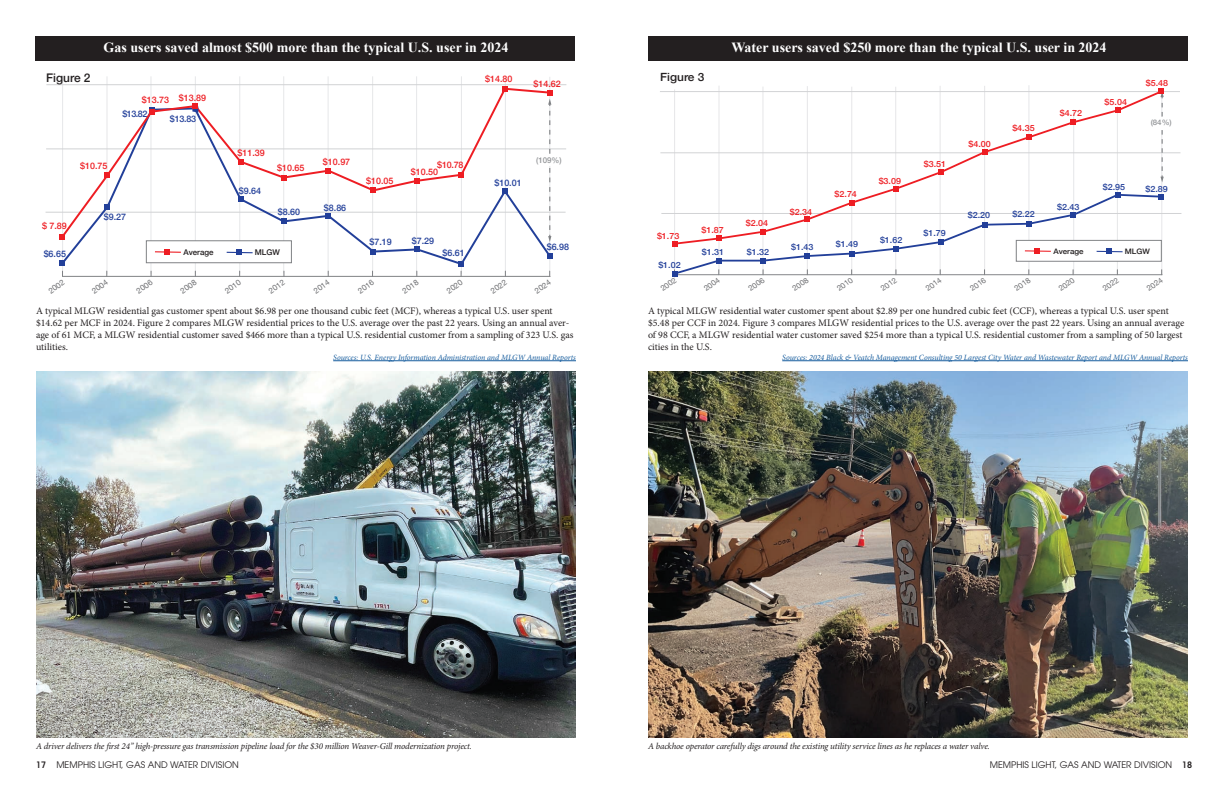
<style>
.page{position:relative;width:1224px;height:792px;background:#fff}
.page>*{position:absolute;margin:0;border:0;box-sizing:border-box;transform-origin:0 0}
.t1{font:700 14px "Times New Roman";color:#fff}
.t2{font:500 11.9px "Helvetica Neue";color:#231f20}
.t3{font:500 11.3px "Helvetica Neue";color:#231f20;scale:1.05 1}
.t4{font:10px/12px "Minion Pro";color:#231f20}
.t5{font:italic 9px "Minion Pro";letter-spacing:-.02em;color:#231f20}
.t6{font:9px "Avant Garde CE";color:#231f20}
.t7{font:500 8.9px "Helvetica Neue";color:#ee1d23}
.t8{font:500 8.9px "Helvetica Neue";color:#223f99}
.t9{font:500 8.5px "Helvetica Neue";color:#ee1d23;scale:1.05 1}
.t10{font:500 8.5px "Helvetica Neue";color:#223f99;scale:1.05 1}
.t11{font:italic 8px "Minion Pro";letter-spacing:-.01em;color:#175d9e}
.t12{font:8px "Minion Pro";color:#231f20}
.t13{font:7.9px "Helvetica Neue";color:#6c6d70}
.t14{font:500 7.9px "Helvetica Neue";color:#231f20}
.t15{font:500 7.9px "Helvetica Neue";color:#939598}
.t16{font:7.7px "Helvetica Neue";color:#6c6d70}
.t17{font:500 7.5px "Helvetica Neue";color:#231f20;scale:1.05 1}
.t18{font:500 7.5px "Helvetica Neue";color:#939598;scale:1.05 1}
.s1{font-family:"Avant Garde";font-weight:600;font-stretch:condensed}
</style>
<div class="page">
<hr style="left:719px;top:86px;width:1px;height:188px;background:#e6e7e9">
<hr style="left:674px;top:89px;width:1px;height:189px;background:#e6e7e9">
<hr style="left:763px;top:87px;width:1px;height:187px;background:#e6e7e9">
<hr style="left:807px;top:86px;width:1px;height:188px;background:#e6e7e9">
<hr style="left:852px;top:87px;width:1px;height:187px;background:#e6e7e9">
<hr style="left:896px;top:87px;width:1px;height:187px;background:#e6e7e9">
<hr style="left:940px;top:86px;width:1px;height:188px;background:#e6e7e9">
<hr style="left:984px;top:86px;width:1px;height:188px;background:#e6e7e9">
<hr style="left:1029px;top:85px;width:1px;height:189px;background:#e6e7e9">
<hr style="left:660px;top:153px;width:520px;height:1px;background:#d1d2d4">
<hr style="left:660px;top:91px;width:520px;height:1px;background:#d1d2d4">
<hr style="left:661px;top:213px;width:520px;height:1px;background:#d1d2d4">
<svg style="left:672px;top:89px;width:492px;height:187px"></svg>
<div style="left:1140px;top:117px;width:12px;height:11px;background:#fff"></div>
<div style="left:1149px;top:117px;width:25px;height:13px;background:#fff"></div>
<div style="left:648px;top:36px;width:540px;height:25px;background:#231f20"></div>
<img style="left:648px;top:371px;width:540px;height:366px">
<div style="left:35px;top:36px;width:540px;height:25px;background:#231f20"></div>
<img style="left:36px;top:371px;width:540px;height:366px">
<hr style="left:107px;top:76px;width:1px;height:198px;background:#e6e7e9">
<hr style="left:62px;top:76px;width:1px;height:199px;background:#e6e7e9">
<hr style="left:151px;top:76px;width:1px;height:198px;background:#e6e7e9">
<hr style="left:195px;top:76px;width:1px;height:198px;background:#e6e7e9">
<hr style="left:240px;top:76px;width:1px;height:197px;background:#e6e7e9">
<hr style="left:284px;top:76px;width:1px;height:197px;background:#e6e7e9">
<hr style="left:328px;top:76px;width:1px;height:198px;background:#e6e7e9">
<hr style="left:372px;top:76px;width:1px;height:198px;background:#e6e7e9">
<hr style="left:416px;top:76px;width:1px;height:199px;background:#e6e7e9">
<hr style="left:461px;top:76px;width:1px;height:198px;background:#e6e7e9">
<hr style="left:550px;top:77px;width:1px;height:198px;background:#e6e7e9">
<hr style="left:505px;top:77px;width:1px;height:198px;background:#e6e7e9">
<hr style="left:46px;top:85px;width:520px;height:1px;background:#d1d2d4">
<hr style="left:46px;top:149px;width:520px;height:1px;background:#d1d2d4">
<hr style="left:46px;top:212px;width:520px;height:1px;background:#d1d2d4">
<hr style="left:62px;top:276px;width:488px;height:1px;background:#808285">
<svg style="left:60px;top:86px;width:493px;height:190px"></svg>
<div style="left:536px;top:154px;width:26px;height:12px;background:#fff"></div>
<hr style="left:333px;top:361px;width:243px;height:1px;background:#175d9e">
<hr style="left:782px;top:361px;width:406px;height:1px;background:#175d9e">
<h1 class="t1" style="left:104px;top:38px;width:406px">Gas users saved almost $500 more than the typical U.S. user in 2024</h1>
<h1 class="t1" style="left:731px;top:38px;width:377px">Water users saved $250 more than the typical U.S. user in 2024</h1>
<p class="t2" style="left:46px;top:68px;width:46px">Figure 2</p>
<p class="t7" style="left:485px;top:72px;width:29px">$14.80</p>
<p class="t7" style="left:534px;top:77px;width:29px">$14.62</p>
<p class="t3" style="left:660px;top:68px;width:44px">Figure 3</p>
<p class="t9" style="left:1146px;top:76px;width:23px">$5.48</p>
<p class="t7" style="left:142px;top:92px;width:29px">$13.73</p>
<p class="t7" style="left:179px;top:90px;width:29px">$13.89</p>
<p class="t9" style="left:1105px;top:95px;width:23px">$5.04</p>
<p class="t8" style="left:122px;top:107px;width:27px">$13.82</p>
<p class="t8" style="left:170px;top:111px;width:28px">$13.83</p>
<p class="t9" style="left:1012px;top:121px;width:23px">$4.35</p>
<p class="t9" style="left:1060px;top:106px;width:23px">$4.72</p>
<p class="t18" style="left:1151px;top:117px;width:22px">(84%)</p>
<p class="t7" style="left:80px;top:159px;width:29px">$10.75</p>
<p class="t7" style="left:237px;top:146px;width:29px">$11.39</p>
<p class="t8" style="left:239px;top:183px;width:24px">$9.64</p>
<p class="t7" style="left:277px;top:160px;width:29px">$10.65</p>
<p class="t7" style="left:323px;top:155px;width:29px">$10.97</p>
<p class="t7" style="left:366px;top:174px;width:29px">$10.05</p>
<p class="t7" style="left:437px;top:157px;width:28px">$10.78</p>
<p class="t7" style="left:411px;top:165px;width:29px">$10.50</p>
<p class="t8" style="left:494px;top:175px;width:29px">$10.01</p>
<p class="t15" style="left:536px;top:154px;width:27px">(109%)</p>
<p class="t9" style="left:835px;top:187px;width:23px">$2.74</p>
<p class="t9" style="left:879px;top:174px;width:23px">$3.09</p>
<p class="t9" style="left:924px;top:157px;width:23px">$3.51</p>
<p class="t9" style="left:968px;top:137px;width:23px">$4.00</p>
<p class="t10" style="left:1103px;top:180px;width:23px">$2.95</p>
<p class="t10" style="left:1145px;top:182px;width:23px">$2.89</p>
<p class="t7" style="left:42px;top:219px;width:26px">$ 7.89</p>
<p class="t8" style="left:104px;top:210px;width:24px">$9.27</p>
<p class="t8" style="left:278px;top:205px;width:24px">$8.60</p>
<p class="t8" style="left:44px;top:247px;width:24px">$6.65</p>
<p class="t14" style="left:184px;top:246px;width:31px">Average</p>
<p class="t14" style="left:255px;top:246px;width:27px">MLGW</p>
<p class="t8" style="left:324px;top:200px;width:24px">$8.86</p>
<p class="t8" style="left:370px;top:235px;width:24px">$7.19</p>
<p class="t8" style="left:412px;top:234px;width:24px">$7.29</p>
<p class="t8" style="left:443px;top:246px;width:24px">$6.61</p>
<p class="t8" style="left:547px;top:240px;width:24px">$6.98</p>
<p class="t9" style="left:657px;top:229px;width:23px">$1.73</p>
<p class="t9" style="left:701px;top:223px;width:23px">$1.87</p>
<p class="t10" style="left:702px;top:246px;width:23px">$1.31</p>
<p class="t9" style="left:746px;top:216px;width:23px">$2.04</p>
<p class="t10" style="left:747px;top:245px;width:23px">$1.32</p>
<p class="t9" style="left:790px;top:205px;width:23px">$2.34</p>
<p class="t10" style="left:791px;top:240px;width:23px">$1.43</p>
<p class="t10" style="left:836px;top:237px;width:23px">$1.49</p>
<p class="t10" style="left:880px;top:233px;width:23px">$1.62</p>
<p class="t10" style="left:923px;top:226px;width:23px">$1.79</p>
<p class="t10" style="left:968px;top:208px;width:23px">$2.20</p>
<p class="t10" style="left:1012px;top:207px;width:23px">$2.22</p>
<p class="t10" style="left:1057px;top:200px;width:23px">$2.43</p>
<p class="t17" style="left:1054px;top:245px;width:30px">Average</p>
<p class="t17" style="left:1125px;top:245px;width:25px">MLGW</p>
<p class="t10" style="left:658px;top:258px;width:23px">$1.02</p>
<p class="t13" style="left:46px;top:287px;width:19px;rotate:-36deg">2002</p>
<p class="t13" style="left:89px;top:287px;width:19px;rotate:-36deg">2004</p>
<p class="t13" style="left:134px;top:287px;width:19px;rotate:-36deg">2006</p>
<p class="t13" style="left:178px;top:287px;width:19px;rotate:-36deg">2008</p>
<p class="t13" style="left:222px;top:287px;width:19px;rotate:-36deg">2010</p>
<p class="t13" style="left:266px;top:287px;width:19px;rotate:-36deg">2012</p>
<p class="t13" style="left:311px;top:287px;width:19px;rotate:-36deg">2014</p>
<p class="t13" style="left:356px;top:287px;width:19px;rotate:-36deg">2016</p>
<p class="t13" style="left:400px;top:287px;width:19px;rotate:-36deg">2018</p>
<p class="t13" style="left:444px;top:287px;width:19px;rotate:-36deg">2020</p>
<p class="t13" style="left:488px;top:287px;width:19px;rotate:-36deg">2022</p>
<p class="t13" style="left:532px;top:287px;width:19px;rotate:-36deg">2024</p>
<p class="t16" style="left:658px;top:284px;width:19px;rotate:-34deg">2002</p>
<p class="t16" style="left:702px;top:284px;width:19px;rotate:-34deg">2004</p>
<p class="t16" style="left:746px;top:284px;width:19px;rotate:-34deg">2006</p>
<p class="t16" style="left:790px;top:284px;width:19px;rotate:-34deg">2008</p>
<p class="t16" style="left:835px;top:284px;width:19px;rotate:-34deg">2010</p>
<p class="t16" style="left:879px;top:284px;width:19px;rotate:-34deg">2012</p>
<p class="t16" style="left:923px;top:284px;width:19px;rotate:-34deg">2014</p>
<p class="t16" style="left:968px;top:284px;width:19px;rotate:-34deg">2016</p>
<p class="t16" style="left:1012px;top:284px;width:19px;rotate:-34deg">2018</p>
<p class="t16" style="left:1056px;top:284px;width:19px;rotate:-34deg">2020</p>
<p class="t16" style="left:1101px;top:284px;width:19px;rotate:-34deg">2022</p>
<p class="t16" style="left:1145px;top:284px;width:19px;rotate:-34deg">2024</p>
<p class="t4" style="left:36px;top:305px;width:539px">A typical MLGW residential gas customer spent about $6.98 per one thousand cubic feet (MCF), whereas a typical U.S. user spent $14.62 per MCF in 2024. Figure 2 compares MLGW residential prices to the U.S. average over the past 22 years. Using an annual aver&shy;age of 61 MCF, a MLGW residential customer saved $466 more than a typical U.S. residential customer from a sampling of 323 U.S. gas utilities.</p>
<p class="t11" style="left:333px;top:352px;width:244px">Sources: U.S. Energy Information Administration and MLGW Annual Reports</p>
<p class="t4" style="left:648px;top:305px;width:538px">A typical MLGW residential water customer spent about $2.89 per one hundred cubic feet (CCF), whereas a typical U.S. user spent $5.48 per CCF in 2024. Figure 3 compares MLGW residential prices to the U.S. average over the past 22 years. Using an annual average of 98 CCF, a MLGW residential water customer saved $254 more than a typical U.S. residential customer from a sampling of 50 largest cities in the U.S.</p>
<p class="t11" style="left:782px;top:352px;width:407px">Sources: 2024 Black &amp; Veatch Management Consulting 50 Largest City Water and Wastewater Report and MLGW Annual Reports</p>
<p class="t5" style="left:36px;top:740px;width:438px">A driver delivers the first 24” high-pressure gas transmission pipeline load for the $30 million Weaver-Gill modernization project.</p>
<p class="t5" style="left:648px;top:740px;width:343px">A backhoe operator carefully digs around the existing utility service lines as he replaces a water valve.</p>
<p class="t6" style="left:36px;top:759px;width:204px"><span class="s1">17</span> MEMPHIS LIGHT, GAS AND WATER DIVISION</p>
<p class="t6" style="left:990px;top:759px;width:204px">MEMPHIS LIGHT, GAS AND WATER DIVISION <span class="s1">18</span></p>
<p class="t12" style="left:36px;top:760px;width:182px">18 | MEMPHIS LIGHT, GAS AND WATER DIVISION</p>
<p class="t12" style="left:1008px;top:760px;width:182px">MEMPHIS LIGHT, GAS AND WATER DIVISION | 19</p>
</div>
